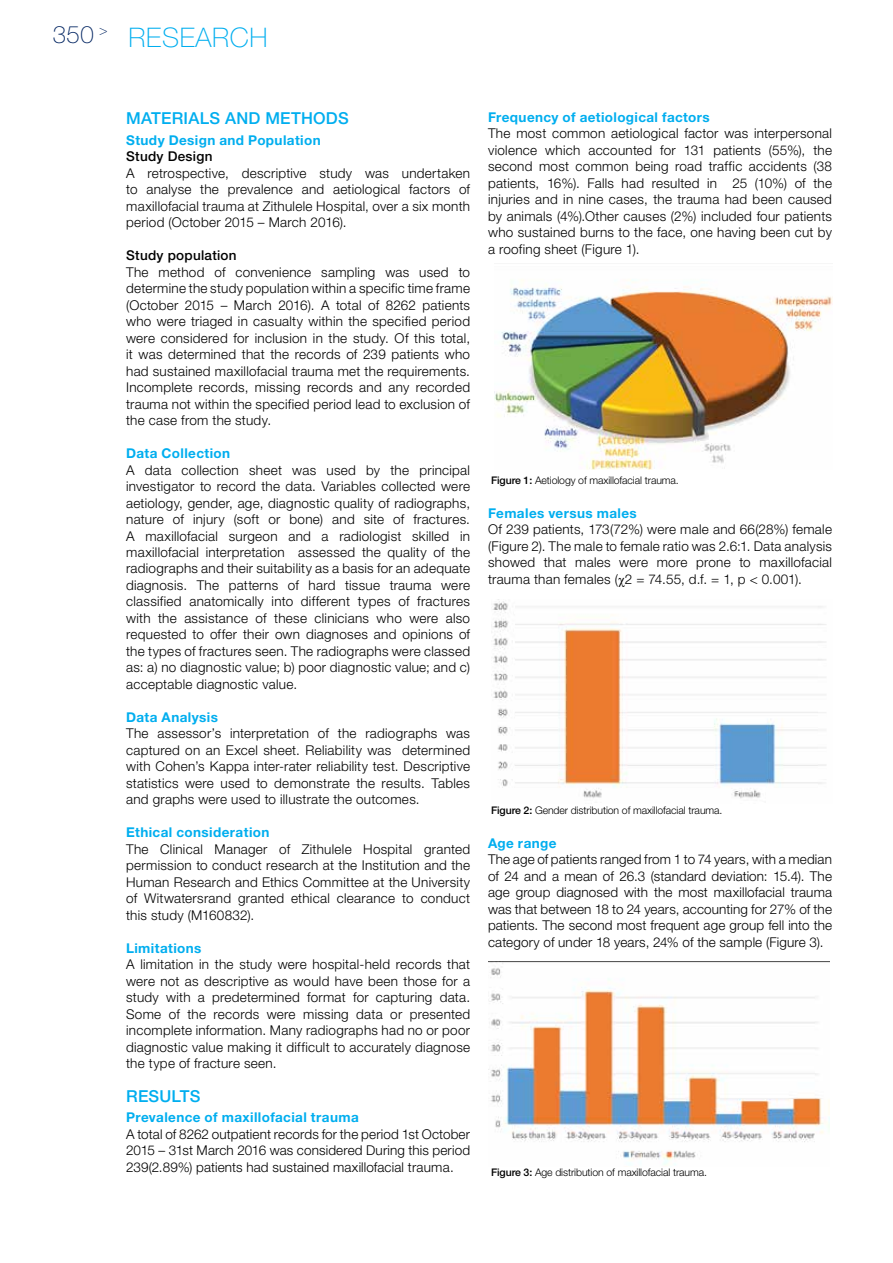
<style>
.page{position:relative;width:893px;height:1263px;background:#fff}
.page>*{position:absolute;margin:0;border:0;box-sizing:border-box;transform-origin:0 0}
.t1{font:100 27px "Helvetica Neue LT Std";letter-spacing:.025em;color:#00aeef}
.t2{font:500 16.5px "Helvetica Neue LT Std";color:#00aeef}
.t3{font:300 13.5px/16.5px "Helvetica Neue LT Std";letter-spacing:.02em;color:#000;text-align:justify}
.t4{font:700 13.5px "Helvetica Neue LT Std";letter-spacing:.03em;color:#00aeef}
.t5{font:500 13.5px "Helvetica Neue LT Std";letter-spacing:.02em;color:#000}
.t6{font:300 10.5px "Helvetica Neue LT Std";letter-spacing:-.01em;color:#000}
.s1{font-size:24px;color:#002461}
.s2{font-weight:500}
.s3{font-family:"Times New Roman";font-weight:400}
</style>
<div class="page">
<img style="left:495px;top:280px;width:337px;height:190px">
<img style="left:492px;top:601px;width:334px;height:197px">
<img style="left:488px;top:961px;width:342px;height:204px">
<h1 class="t1" style="left:53px;top:22px;width:217px"><span class="s1">350</span> <sup>&gt;</sup> RESEARCH</h1>
<p class="t2" style="left:126px;top:108px;width:26px">Materials</p>
<p class="t2" style="left:225px;top:108px;width:13px">and</p>
<p class="t2" style="left:265px;top:108px;width:28px">Methods</p>
<p class="t4" style="left:126px;top:131px;width:196px">Study Design and Population</p>
<p class="t5" style="left:126px;top:148px;width:88px">Study Design</p>
<p class="t3" style="left:126px;top:164px;width:345px">A retrospective, descriptive study was undertaken to analyse the prevalence and aetiological factors of maxillofacial trauma at Zithulele Hospital, over a six month period (October 2015 – March 2016).</p>
<p class="t5" style="left:126px;top:247px;width:112px">Study population</p>
<p class="t3" style="left:126px;top:263px;width:345px">The method of convenience sampling was used to determine the study population within a specific time frame (October 2015 – March 2016). A total of 8262 patients who were triaged in casualty within the specified period were considered for inclusion in the study. Of this total, it was determined that the records of 239 patients who had sustained maxillofacial trauma met the requirements.<br>Incomplete records, missing records and any recorded trauma not within the specified period lead to exclusion of the case from the study.</p>
<p class="t4" style="left:126px;top:445px;width:106px">Data Collection</p>
<p class="t3" style="left:126px;top:461px;width:345px">A data collection sheet was used by the principal investigator to record the data. Variables collected were aetiology, gender, age, diagnostic quality of radiographs, nature of injury (soft or bone) and site of fractures.<br>A maxillofacial surgeon and a radiologist skilled in maxillofacial interpretation assessed the quality of the radiographs and their suitability as a basis for an adequate diagnosis. The patterns of hard tissue trauma were classified anatomically into different types of fractures with the assistance of these clinicians who were also requested to offer their own diagnoses and opinions of the types of fractures seen. The radiographs were classed as: a) no diagnostic value; b) poor diagnostic value; and c) acceptable diagnostic value.</p>
<p class="t4" style="left:126px;top:709px;width:93px">Data Analysis</p>
<p class="t3" style="left:126px;top:725px;width:345px">The assessor’s interpretation of the radiographs was captured on an Excel sheet. Reliability was determined with Cohen’s Kappa inter-rater reliability test. Descriptive statistics were used to demonstrate the results. Tables and graphs were used to illustrate the outcomes.</p>
<p class="t4" style="left:126px;top:824px;width:145px">Ethical consideration</p>
<p class="t3" style="left:126px;top:841px;width:345px">The Clinical Manager of Zithulele Hospital granted permission to conduct research at the Institution and the Human Research and Ethics Committee at the University of Witwatersrand granted ethical clearance to conduct this study (M160832).</p>
<p class="t4" style="left:126px;top:940px;width:77px">Limitations</p>
<p class="t3" style="left:126px;top:956px;width:345px">A limitation in the study were hospital-held records that were not as descriptive as would have been those for a study with a predetermined format for capturing data.<br>Some of the records were missing data or presented incomplete information. Many radiographs had no or poor diagnostic value making it difficult to accurately diagnose the type of fracture seen.</p>
<p class="t2" style="left:126px;top:1086px;width:24px">Results</p>
<p class="t4" style="left:126px;top:1109px;width:234px">Prevalence of maxillofacial trauma</p>
<p class="t3" style="left:126px;top:1125px;width:345px">A total of 8262 outpatient records for the period 1st October 2015 – 31st March 2016 was considered During this period 239(2.89%) patients had sustained maxillofacial trauma.</p>
<p class="t4" style="left:488px;top:108px;width:223px">Frequency of aetiological factors</p>
<p class="t3" style="left:488px;top:125px;width:345px">The most common aetiological factor was interpersonal violence which accounted for 131 patients (55%), the second most common being road traffic accidents (38 patients, 16%). Falls had resulted in 25 (10%) of the injuries and in nine cases, the trauma had been caused by animals (4%).Other causes (2%) included four patients who sustained burns to the face, one having been cut by a roofing sheet (Figure 1).</p>
<p class="t6" style="left:491px;top:474px;width:189px"><span class="s2">Figure 1:</span> Aetiology of maxillofacial trauma.</p>
<p class="t4" style="left:488px;top:504px;width:150px">Females versus males</p>
<p class="t3" style="left:488px;top:521px;width:345px">Of 239 patients, 173(72%) were male and 66(28%) female (Figure 2). The male to female ratio was 2.6:1. Data analysis showed that males were more prone to maxillofacial trauma than females (<span class="s3">χ</span>2 = 74.55, d.f. = 1, p &lt; 0.001).</p>
<p class="t6" style="left:491px;top:804px;width:233px"><span class="s2">Figure 2:</span> Gender distribution of maxillofacial trauma.</p>
<p class="t4" style="left:488px;top:834px;width:70px">Age range</p>
<p class="t3" style="left:488px;top:851px;width:345px">The age of patients ranged from 1 to 74 years, with a median of 24 and a mean of 26.3 (standard deviation: 15.4). The age group diagnosed with the most maxillofacial trauma was that between 18 to 24 years, accounting for 27% of the patients. The second most frequent age group fell into the category of under 18 years, 24% of the sample (Figure 3).</p>
<p class="t6" style="left:491px;top:1166px;width:217px"><span class="s2">Figure 3:</span> Age distribution of maxillofacial trauma.</p>
</div>
